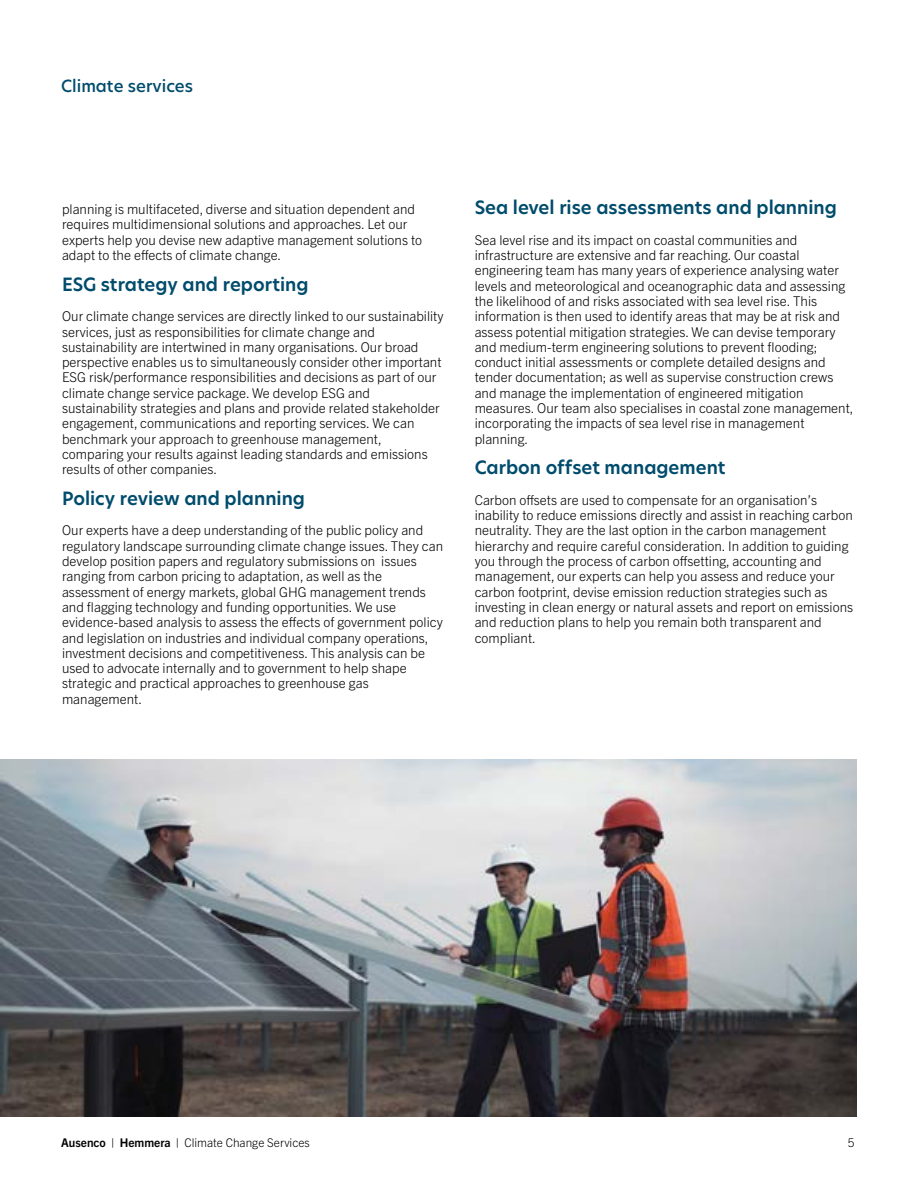
<style>
.page{position:relative;width:918px;height:1188px;background:#fff}
.page>*{position:absolute;margin:0;border:0;box-sizing:border-box;transform-origin:0 0}
.t1{font:600 18px "Hero New";color:#004c6c}
.t2{font:500 16.5px "Hero New";color:#004c6c}
.t3{font:300 13.5px/15.3px "Trade Gothic Next LT Pro";color:#000}
.t4{font:300 12px "Trade Gothic Next LT Pro";color:#000}
.s1{font-weight:700}
</style>
<div class="page">
<img style="left:0;top:760px;width:857px;height:357px">
<p class="t2" style="left:61px;top:74px;width:133px">Climate services</p>
<p class="t3" style="left:62px;top:201px;width:362px">planning is multifaceted, diverse and situation dependent and requires multidimensional solutions and approaches. Let our experts help you devise new adaptive management solutions to adapt to the effects of climate change.</p>
<h1 class="t1" style="left:62px;top:272px;width:248px">ESG strategy and reporting</h1>
<p class="t3" style="left:62px;top:308px;width:383px">Our climate change services are directly linked to our sustainability services, just as responsibilities for climate change and sustainability are intertwined in many organisations. Our broad perspective enables us to simultaneously consider other important ESG risk/performance responsibilities and decisions as part of our climate change service package. We develop ESG and sustainability strategies and plans and provide related stakeholder engagement, communications and reporting services. We can benchmark your approach to greenhouse management, comparing your results against leading standards and emissions results of other companies.</p>
<h1 class="t1" style="left:62px;top:486px;width:245px">Policy review and planning</h1>
<p class="t3" style="left:62px;top:522px;width:383px">Our experts have a deep understanding of the public policy and regulatory landscape surrounding climate change issues. They can develop position papers and regulatory submissions on issues ranging from carbon pricing to adaptation, as well as the assessment of energy markets, global GHG management trends and flagging technology and funding opportunities. We use evidence-based analysis to assess the effects of government policy and legislation on industries and individual company operations, investment decisions and competitiveness. This analysis can be used to advocate internally and to government to help shape strategic and practical approaches to greenhouse gas management.</p>
<h1 class="t1" style="left:475px;top:195px;width:364px">Sea level rise assessments and planning</h1>
<p class="t3" style="left:475px;top:231px;width:380px">Sea level rise and its impact on coastal communities and infrastructure are extensive and far reaching. Our coastal engineering team has many years of experience analysing water levels and meteorological and oceanographic data and assessing the likelihood of and risks associated with sea level rise. This information is then used to identify areas that may be at risk and assess potential mitigation strategies. We can devise temporary and medium-term engineering solutions to prevent flooding; conduct initial assessments or complete detailed designs and tender documentation; as well as supervise construction crews and manage the implementation of engineered mitigation measures. Our team also specialises in coastal zone management, incorporating the impacts of sea level rise in management planning.</p>
<h1 class="t1" style="left:475px;top:455px;width:252px">Carbon offset management</h1>
<p class="t3" style="left:475px;top:491px;width:380px">Carbon offsets are used to compensate for an organisation’s inability to reduce emissions directly and assist in reaching carbon neutrality. They are the last option in the carbon management hierarchy and require careful consideration. In addition to guiding you through the process of carbon offsetting, accounting and management, our experts can help you assess and reduce your carbon footprint, devise emission reduction strategies such as investing in clean energy or natural assets and report on emissions and reduction plans to help you remain both transparent and compliant.</p>
<p class="t4" style="left:61px;top:1135px;width:250px"><span class="s1">Ausenco</span> | <span class="s1">Hemmera</span> | Climate Change Services</p>
<p class="t4" style="left:848px;top:1135px;width:8px">5</p>
</div>
